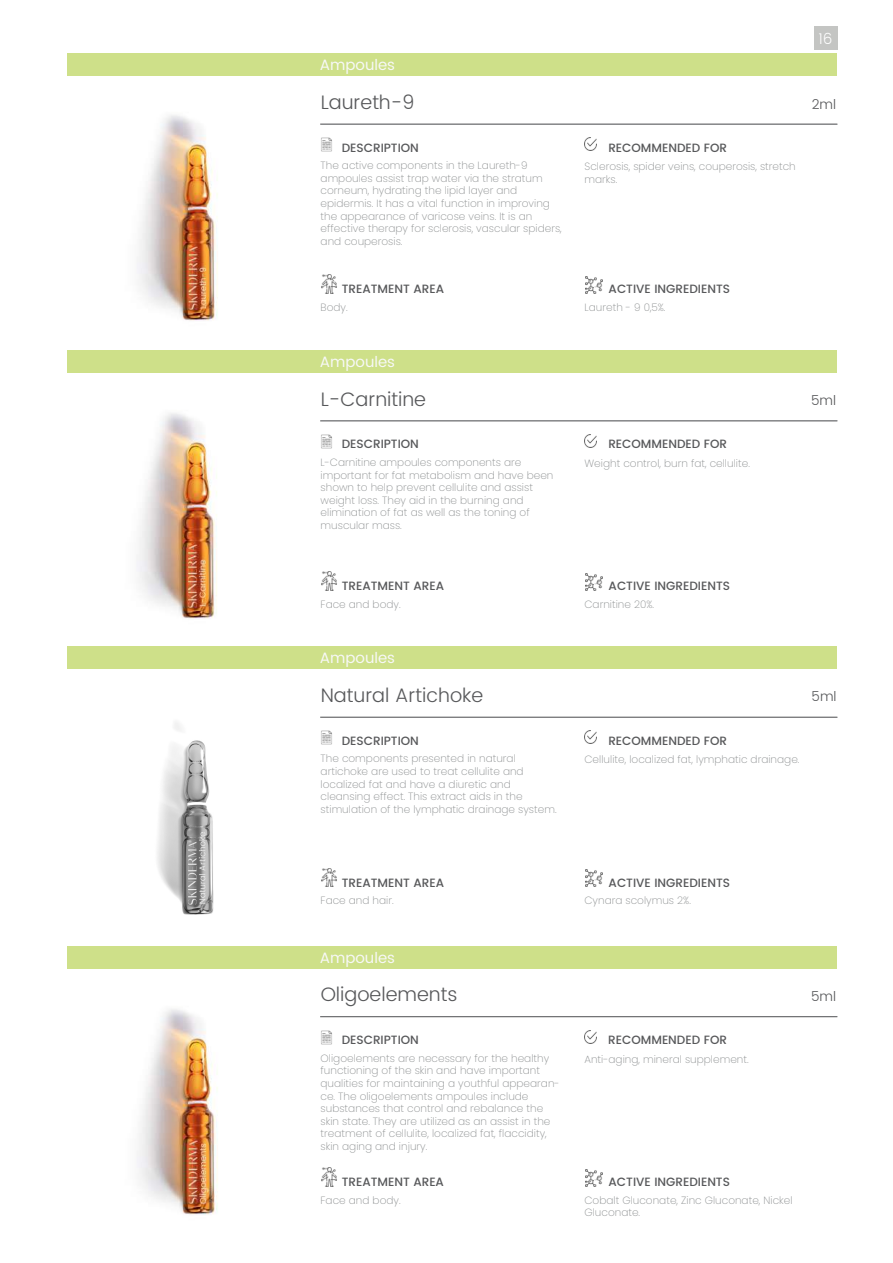
<style>
.page{position:relative;width:893px;height:1263px;background:#fff}
.page>*{position:absolute;margin:0;border:0;box-sizing:border-box;transform-origin:0 0}
.t1{font:300 19.5px "Poppins";color:#57585a}
.t2{font:15px "Poppins";color:#f7f8f7}
.t3{font:300 15px "Poppins";color:#fff}
.t4{font:300 13.5px "Poppins";color:#57585a}
.t5{font:500 12px "Poppins";color:#57585a}
.t6{font:200 10.5px/12.6px "Poppins";color:#8b8e8f}
</style>
<div class="page">
<img style="left:157px;top:716px;width:164px;height:199px">
<img style="left:137px;top:1009px;width:184px;height:206px">
<img style="left:137px;top:413px;width:184px;height:206px">
<img style="left:137px;top:115px;width:184px;height:206px">
<div style="left:68px;top:53px;width:769px;height:23px;background:#cee089"></div>
<hr style="left:320px;top:124px;width:517px;height:1px;background:#57585a">
<img style="left:319px;top:138px;width:13px;height:14px">
<img style="left:319px;top:275px;width:18px;height:18px">
<svg style="left:585px;top:138px;width:12px;height:12px"></svg>
<img style="left:585px;top:276px;width:17px;height:18px">
<div style="left:68px;top:350px;width:769px;height:23px;background:#cee089"></div>
<hr style="left:320px;top:421px;width:517px;height:1px;background:#57585a">
<img style="left:319px;top:434px;width:13px;height:14px">
<img style="left:319px;top:572px;width:18px;height:18px">
<svg style="left:585px;top:434px;width:12px;height:13px"></svg>
<img style="left:585px;top:573px;width:17px;height:18px">
<div style="left:68px;top:646px;width:769px;height:23px;background:#cee089"></div>
<hr style="left:320px;top:717px;width:517px;height:1px;background:#57585a">
<img style="left:319px;top:731px;width:13px;height:14px">
<img style="left:319px;top:868px;width:18px;height:18px">
<svg style="left:585px;top:731px;width:12px;height:12px"></svg>
<img style="left:585px;top:869px;width:17px;height:18px">
<div style="left:68px;top:946px;width:769px;height:22px;background:#cee089"></div>
<hr style="left:320px;top:1016px;width:517px;height:1px;background:#57585a">
<img style="left:319px;top:1030px;width:13px;height:14px">
<img style="left:319px;top:1167px;width:18px;height:19px">
<svg style="left:584px;top:1030px;width:13px;height:13px"></svg>
<img style="left:585px;top:1169px;width:17px;height:17px">
<div style="left:814px;top:26px;width:23px;height:24px;background:#c4c5c3"></div>
<h2 class="t2" style="left:320px;top:54px;width:77px">Ampoules</h2>
<h1 class="t1" style="left:321px;top:88px;width:95px">Laureth-9</h1>
<p class="t5" style="left:342px;top:138px;width:79px">DESCRIPTION</p>
<p class="t6" style="left:321px;top:159px;width:243px">The active components in the Laureth-9 ampoules assist trap water via the stratum corneum, hydrating the lipid layer and epidermis. It has a vital function in improving the appearance of varicose veins. It is an effective therapy for sclerosis, vascular spiders, and couperosis.</p>
<p class="t5" style="left:342px;top:280px;width:104px">TREATMENT AREA</p>
<p class="t6" style="left:321px;top:301px;width:28px">Body.</p>
<p class="t6" style="left:585px;top:301px;width:82px">Laureth - 9 0,5%.</p>
<p class="t5" style="left:608px;top:138px;width:120px">RECOMMENDED FOR</p>
<p class="t6" style="left:585px;top:160px;width:213px">Sclerosis, spider veins, couperosis, stretch marks.</p>
<p class="t5" style="left:609px;top:280px;width:123px">ACTIVE INGREDIENTS</p>
<h2 class="t2" style="left:320px;top:351px;width:77px">Ampoules</h2>
<h1 class="t1" style="left:321px;top:385px;width:107px">L-Carnitine</h1>
<p class="t5" style="left:342px;top:435px;width:79px">DESCRIPTION</p>
<p class="t6" style="left:321px;top:456px;width:234px">L-Carnitine ampoules components are important for fat metabolism and have been shown to help prevent cellulite and assist weight loss. They aid in the burning and elimination of fat as well as the toning of muscular mass.</p>
<p class="t5" style="left:608px;top:435px;width:120px">RECOMMENDED FOR</p>
<p class="t6" style="left:585px;top:457px;width:167px">Weight control, burn fat, cellulite.</p>
<h2 class="t3" style="left:818px;top:28px;width:16px">16</h2>
<p class="t4" style="left:812px;top:94px;width:26px">2ml</p>
<p class="t4" style="left:811px;top:391px;width:27px">5ml</p>
<p class="t5" style="left:609px;top:577px;width:123px">ACTIVE INGREDIENTS</p>
<p class="t5" style="left:342px;top:577px;width:104px">TREATMENT AREA</p>
<p class="t6" style="left:321px;top:598px;width:81px">Face and body.</p>
<p class="t6" style="left:585px;top:598px;width:71px">Carnitine 20%.</p>
<h2 class="t2" style="left:320px;top:647px;width:77px">Ampoules</h2>
<h1 class="t1" style="left:321px;top:681px;width:164px">Natural Artichoke</h1>
<p class="t5" style="left:342px;top:731px;width:79px">DESCRIPTION</p>
<p class="t6" style="left:321px;top:752px;width:237px">The components presented in natural artichoke are used to treat cellulite and localized fat and have a diuretic and cleansing effect. This extract aids in the stimulation of the lymphatic drainage system.</p>
<p class="t4" style="left:812px;top:686px;width:27px">5ml</p>
<p class="t5" style="left:608px;top:731px;width:120px">RECOMMENDED FOR</p>
<p class="t6" style="left:585px;top:753px;width:216px">Cellulite, localized fat, lymphatic drainage.</p>
<p class="t5" style="left:609px;top:873px;width:123px">ACTIVE INGREDIENTS</p>
<p class="t5" style="left:342px;top:873px;width:104px">TREATMENT AREA</p>
<p class="t6" style="left:321px;top:894px;width:75px">Face and hair.</p>
<p class="t6" style="left:585px;top:894px;width:108px">Cynara scolymus 2%.</p>
<h2 class="t2" style="left:320px;top:947px;width:77px">Ampoules</h2>
<h1 class="t1" style="left:321px;top:980px;width:138px">Oligoelements</h1>
<p class="t5" style="left:342px;top:1031px;width:79px">DESCRIPTION</p>
<p class="t6" style="left:321px;top:1052px;width:241px">Oligoelements are necessary for the healthy functioning of the skin and have important qualities for maintaining a youthful appearan&shy;ce. The oligoelements ampoules include substances that control and rebalance the skin state. They are utilized as an assist in the treatment of cellulite, localized fat, flaccidity, skin aging and injury.</p>
<p class="t5" style="left:342px;top:1173px;width:104px">TREATMENT AREA</p>
<p class="t6" style="left:321px;top:1194px;width:81px">Face and body.</p>
<p class="t6" style="left:584px;top:1194px;width:210px">Cobalt Gluconate, Zinc Gluconate, Nickel<br>Gluconate.</p>
<p class="t5" style="left:608px;top:1031px;width:120px">RECOMMENDED FOR</p>
<p class="t6" style="left:584px;top:1053px;width:166px">Anti-aging, mineral supplement.</p>
<p class="t5" style="left:609px;top:1173px;width:123px">ACTIVE INGREDIENTS</p>
<p class="t4" style="left:811px;top:987px;width:27px">5ml</p>
</div>
